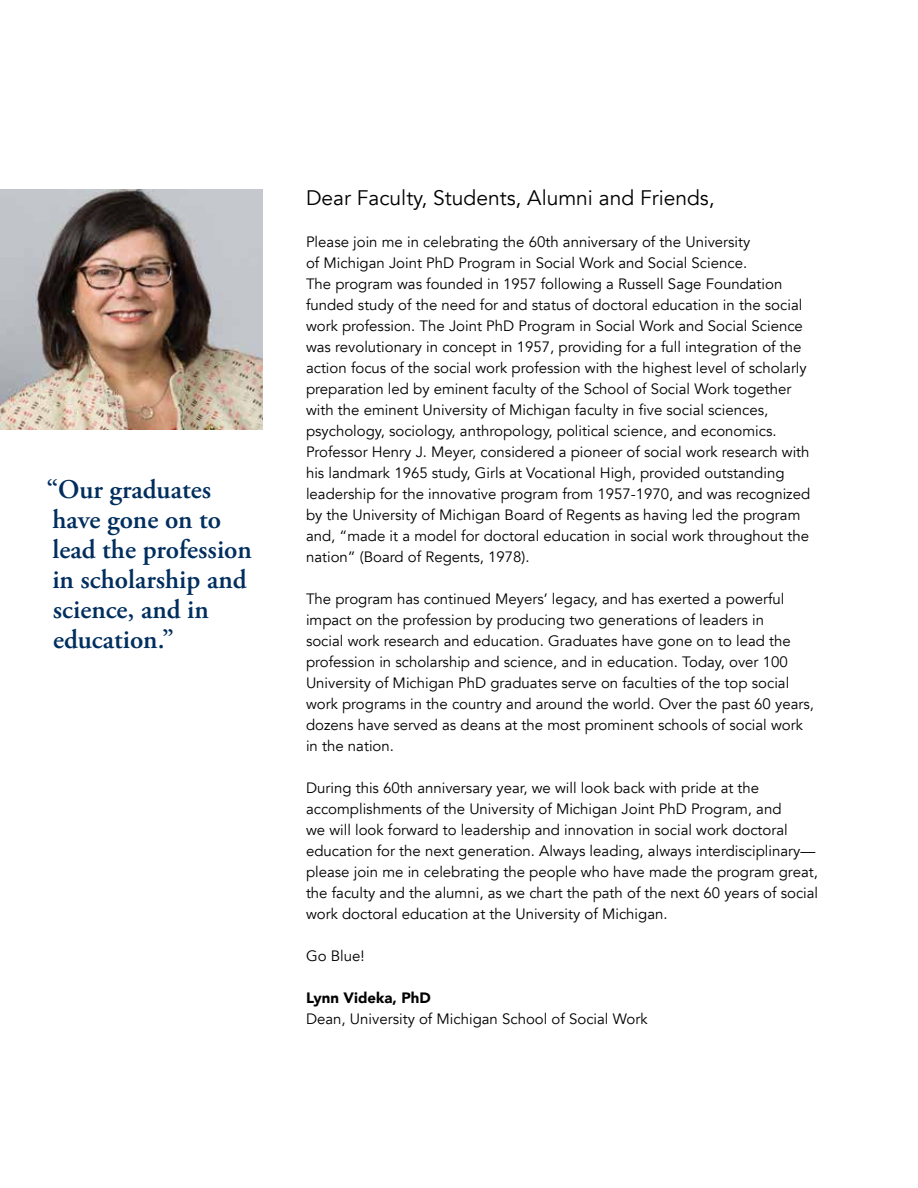
<style>
.page{position:relative;width:918px;height:1188px;background:#fff}
.page>*{position:absolute;margin:0;border:0;box-sizing:border-box;transform-origin:0 0}
.t1{font:600 27px/30px "Adobe Garamond Pro";color:#002e5e}
.t2{font:21px "Avenir";color:#000}
.t3{font:15px/21px "Avenir";color:#000}
.t4{font:900 15px "Avenir";color:#000}
</style>
<div class="page">
<img style="left:0;top:190px;width:263px;height:239px">
<h1 class="t1" style="left:46px;top:474px;width:207px">“Our graduates have gone on to lead the profession in scholarship and science, and in education.”</h1>
<h2 class="t2" style="left:306px;top:185px;width:410px">Dear Faculty, Students, Alumni and Friends,</h2>
<p class="t3" style="left:306px;top:232px;width:506px">Please join me in celebrating the 60th anniversary of the University<br>of Michigan Joint PhD Program in Social Work and Social Science.<br>The program was founded in 1957 following a Russell Sage Foundation funded study of the need for and status of doctoral education in the social work profession. The Joint PhD Program in Social Work and Social Science was revolutionary in concept in 1957, providing for a full integration of the action focus of the social work profession with the highest level of scholarly preparation led by eminent faculty of the School of Social Work together with the eminent University of Michigan faculty in five social sciences, psychology, sociology, anthropology, political science, and economics.<br>Professor Henry J. Meyer, considered a pioneer of social work research with his landmark 1965 study, Girls at Vocational High, provided outstanding leadership for the innovative program from 1957-1970, and was recognized by the University of Michigan Board of Regents as having led the program and, “made it a model for doctoral education in social work throughout the nation” (Board of Regents, 1978).</p>
<p class="t3" style="left:306px;top:589px;width:510px">The program has continued Meyers’ legacy, and has exerted a powerful impact on the profession by producing two generations of leaders in<br>social work research and education. Graduates have gone on to lead the profession in scholarship and science, and in education. Today, over 100<br>University of Michigan PhD graduates serve on faculties of the top social work programs in the country and around the world. Over the past 60 years, dozens have served as deans at the most prominent schools of social work in the nation.</p>
<p class="t3" style="left:306px;top:778px;width:514px">During this 60th anniversary year, we will look back with pride at the accomplishments of the University of Michigan Joint PhD Program, and<br>we will look forward to leadership and innovation in social work doctoral education for the next generation. Always leading, always interdisciplinary— please join me in celebrating the people who have made the program great, the faculty and the alumni, as we chart the path of the next 60 years of social work doctoral education at the University of Michigan.</p>
<p class="t3" style="left:306px;top:946px;width:60px">Go Blue!</p>
<p class="t4" style="left:306px;top:985px;width:126px">Lynn Videka, PhD</p>
<p class="t3" style="left:306px;top:1009px;width:343px">Dean, University of Michigan School of Social Work</p>
</div>
